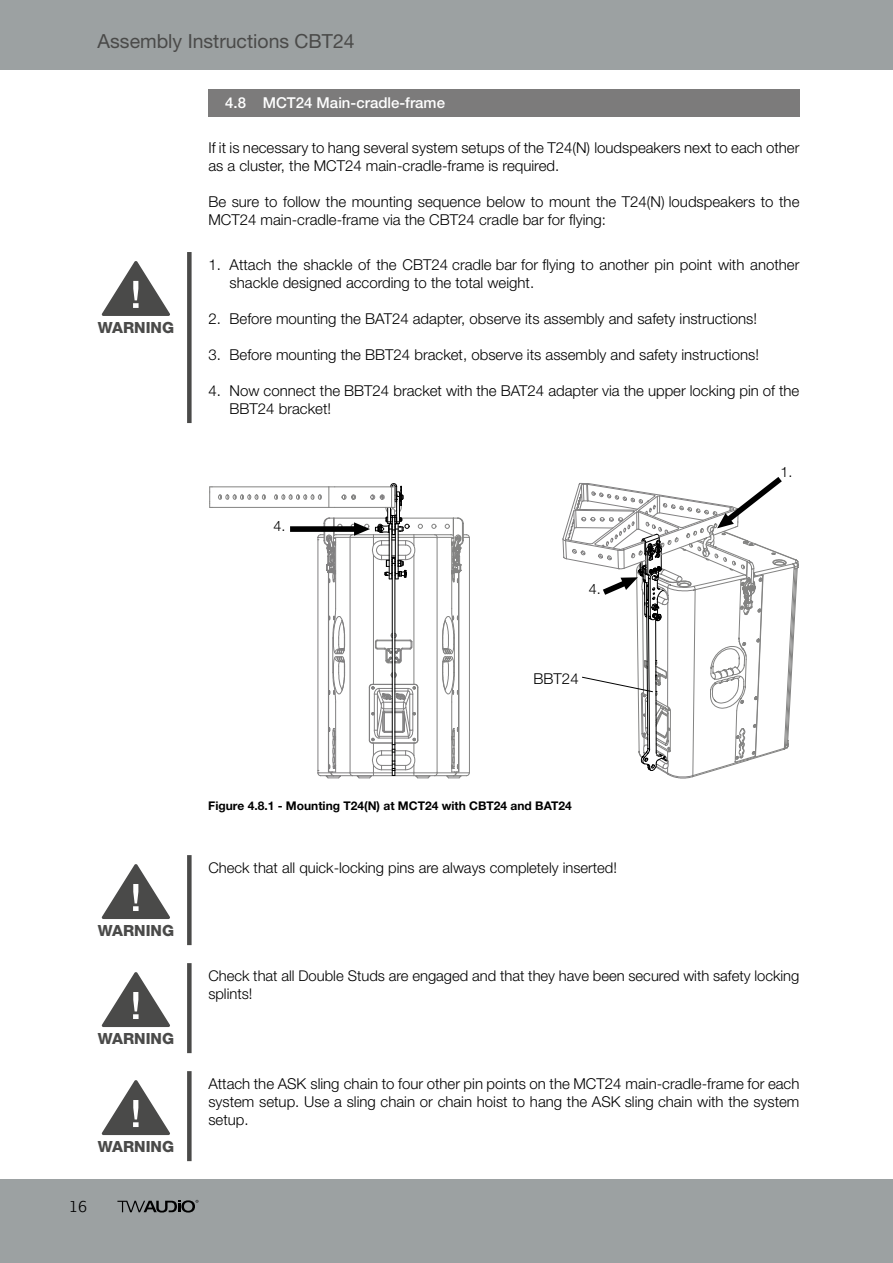
<style>
.page{position:relative;width:893px;height:1263px;background:#fff}
.page>*{position:absolute;margin:0;border:0;box-sizing:border-box;transform-origin:0 0}
.t1{font:19.5px "Helvetica Neue LT Std";color:#4a4a49}
.t2{font:300 16.5px "Lexia";color:#000}
.t3{font:800 15.45px "Helvetica Neue LT Std";color:#4a4a49}
.t4{font:300 15px/18px "Helvetica Neue LT Std";color:#000}
.t5{font:500 15px "Helvetica Neue LT Std";color:#fff}
.t6{font:300 14.85px/18px "Helvetica Neue LT Std";color:#000}
.t7{font:300 14.25px "Helvetica Neue LT Std";color:#000}
.t8{font:700 12px "Helvetica Neue LT Std";color:#000}
</style>
<div class="page">
<div style="left:0;top:0;width:893px;height:69px;background:#9ca1a2"></div>
<div style="left:0;top:1179px;width:893px;height:84px;background:#9ca1a2"></div>
<svg style="left:117px;top:1200px;width:81px;height:12px"></svg>
<div style="left:187px;top:963px;width:5px;height:90px;background:#4a4a49"></div>
<div style="left:208px;top:89px;width:591px;height:28px;background:#7c7b7b"></div>
<div style="left:187px;top:1071px;width:5px;height:90px;background:#4a4a49"></div>
<div style="left:187px;top:252px;width:5px;height:171px;background:#4a4a49"></div>
<hr style="left:350px;top:537px;width:1px;height:235px;background:#818081">
<hr style="left:335px;top:538px;width:1px;height:70px;background:#818081">
<hr style="left:437px;top:538px;width:1px;height:234px;background:#838382">
<hr style="left:451px;top:538px;width:1px;height:70px;background:#838382">
<hr style="left:414px;top:555px;width:1px;height:129px;background:#838382">
<hr style="left:373px;top:555px;width:1px;height:129px;background:#818081">
<hr style="left:459px;top:572px;width:1px;height:200px;background:#838382">
<hr style="left:469px;top:540px;width:1px;height:230px;background:#838382">
<hr style="left:318px;top:540px;width:1px;height:230px;background:#818081">
<hr style="left:458px;top:572px;width:1px;height:199px;background:#838382">
<hr style="left:328px;top:572px;width:1px;height:199px;background:#818081">
<hr style="left:395px;top:563px;width:1px;height:182px;background:#000">
<hr style="left:392px;top:563px;width:1px;height:182px;background:#000">
<svg style="left:318px;top:608px;width:152px;height:171px"></svg>
<hr style="left:212px;top:507px;width:117px;height:1px;background:#838382">
<hr style="left:212px;top:487px;width:117px;height:1px;background:#838382">
<svg style="left:218px;top:494px;width:48px;height:6px"></svg>
<svg style="left:209px;top:487px;width:3px;height:21px"></svg>
<svg style="left:274px;top:483px;width:196px;height:100px"></svg>
<svg style="left:563px;top:477px;width:236px;height:301px"></svg>
<div style="left:187px;top:855px;width:5px;height:90px;background:#4a4a49"></div>
<svg style="left:102px;top:864px;width:68px;height:55px"></svg>
<svg style="left:102px;top:972px;width:68px;height:55px"></svg>
<svg style="left:102px;top:1080px;width:68px;height:55px"></svg>
<svg style="left:102px;top:261px;width:68px;height:55px"></svg>
<h1 class="t1" style="left:98px;top:29px;width:259px">Assembly Instructions CBT24</h1>
<p class="t5" style="left:225px;top:94px;width:221px">4.8 MCT24 Main-cradle-frame</p>
<p class="t4" style="left:208px;top:138px;width:593px">If it is necessary to hang several system setups of the T24(N) loudspeakers next to each other as a cluster, the MCT24 main-cradle-frame is required.</p>
<p class="t3" style="left:98px;top:318px;width:78px">WARNING</p>
<p class="t4" style="left:208px;top:192px;width:593px">Be sure to follow the mounting sequence below to mount the T24(N) loudspeakers to the<br>MCT24 main-cradle-frame via the CBT24 cradle bar for flying:</p>
<p class="t4" style="left:230px;top:255px;width:571px;text-indent:-21px">1. Attach the shackle of the CBT24 cradle bar for flying to another pin point with another shackle designed according to the total weight.</p>
<p class="t4" style="left:208px;top:309px;width:550px">2. Before mounting the BAT24 adapter, observe its assembly and safety instructions!</p>
<p class="t4" style="left:208px;top:345px;width:552px">3. Before mounting the BBT24 bracket, observe its assembly and safety instructions!</p>
<p class="t4" style="left:230px;top:381px;width:571px;text-indent:-21px">4. Now connect the BBT24 bracket with the BAT24 adapter via the upper locking pin of the<br>BBT24 bracket!</p>
<p class="t7" style="left:273px;top:517px;width:13px">4.</p>
<p class="t7" style="left:589px;top:580px;width:13px">4.</p>
<p class="t4" style="left:534px;top:669px;width:47px">BBT24</p>
<p class="t7" style="left:780px;top:463px;width:13px">1.</p>
<p class="t3" style="left:98px;top:921px;width:78px">WARNING</p>
<p class="t3" style="left:98px;top:1029px;width:78px">WARNING</p>
<p class="t3" style="left:98px;top:1137px;width:78px">WARNING</p>
<p class="t2" style="left:69px;top:1196px;width:19px">16</p>
<p class="t8" style="left:208px;top:798px;width:365px">Figure 4.8.1 - Mounting T24(N) at MCT24 with CBT24 and BAT24</p>
<p class="t6" style="left:208px;top:858px;width:410px">Check that all quick-locking pins are always completely inserted!</p>
<p class="t6" style="left:208px;top:966px;width:593px">Check that all Double Studs are engaged and that they have been secured with safety locking splints!</p>
<p class="t4" style="left:208px;top:1074px;width:593px;text-align:justify">Attach the ASK sling chain to four other pin points on the MCT24 main-cradle-frame for each system setup. Use a sling chain or chain hoist to hang the ASK sling chain with the system setup.</p>
</div>
